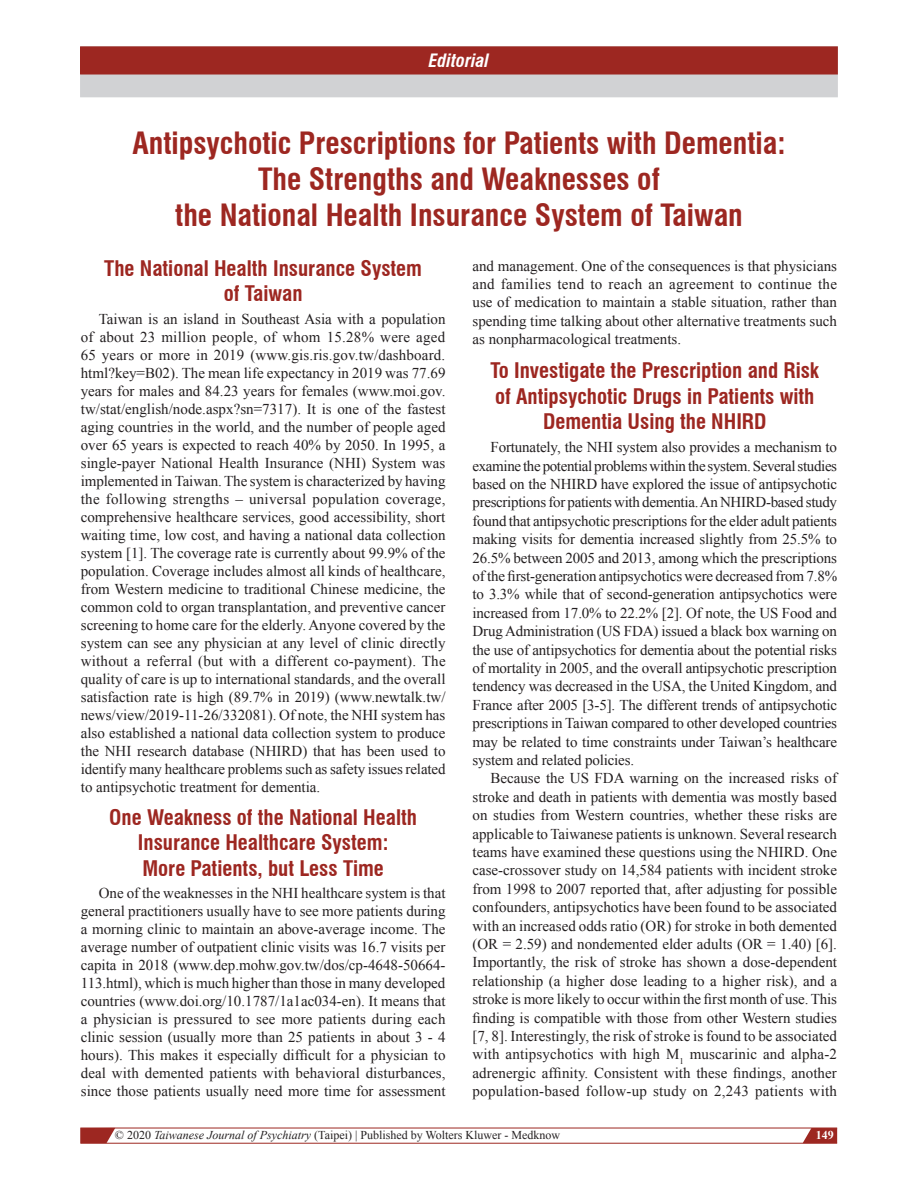
<style>
.page{position:relative;width:918px;height:1188px;background:#fff}
.page>*{position:absolute;margin:0;border:0;box-sizing:border-box;transform-origin:0 0}
.AT{font:700 condensed 30px/36px "Swiss 721 BT";color:#9d2721;text-align:center}
.t1{font:700 condensed 21px/25.2px "Swiss 721 BT";color:#9d2721;text-align:center}
.AH{font:italic 700 condensed 18px "Swiss 721 BT";color:#fff}
.TX{font:15px/18.5px "Times New Roman";color:#231f20;text-align:justify}
.t2{font:12px "Times New Roman";color:#231f20}
.t3{font:700 12px "Times New Roman";color:#fff}
.s1{font-style:italic}
</style>
<div class="page">
<svg style="left:80px;top:1128px;width:758px;height:16px"></svg>
<div style="left:80px;top:46px;width:758px;height:51px;background:#d1d2d4"></div>
<div style="left:81px;top:47px;width:756px;height:27px;background:#9d2721"></div>
<div style="left:80px;top:46px;width:758px;height:29px;border:2px solid #9d2721"></div>
<p class="AH" style="left:429px;top:50px;width:62px">Editorial</p>
<p class="AT" style="left:132px;top:125px;width:655px">Antipsychotic Prescriptions for Patients with Dementia:<br>The Strengths and Weaknesses of<br>the National Health Insurance System of Taiwan</p>
<h1 class="t1" style="left:104px;top:256px;width:319px">The National Health Insurance System of Taiwan</h1>
<p class="TX" style="left:81px;top:309px;width:366px;line-height:18px;text-indent:18px">Taiwan is an island in Southeast Asia with a population of about 23 million people, of whom 15.28% were aged 65 years or more in 2019 (www.gis.ris.gov.tw/dashboard. html?key=B02). The mean life expectancy in 2019 was 77.69 years for males and 84.23 years for females (www.moi.gov. tw/stat/english/node.aspx?sn=7317). It is one of the fastest aging countries in the world, and the number of people aged over 65 years is expected to reach 40% by 2050. In 1995, a single-payer National Health Insurance (NHI) System was implemented in Taiwan. The system is characterized by having the following strengths – universal population coverage, comprehensive healthcare services, good accessibility, short waiting time, low cost, and having a national data collection system [1]. The coverage rate is currently about 99.9% of the population. Coverage includes almost all kinds of healthcare, from Western medicine to traditional Chinese medicine, the common cold to organ transplantation, and preventive cancer screening to home care for the elderly. Anyone covered by the system can see any physician at any level of clinic directly without a referral (but with a different co-payment). The quality of care is up to international standards, and the overall satisfaction rate is high (89.7% in 2019) (www.newtalk.tw/ news/view/2019-11-26/332081). Of note, the NHI system has also established a national data collection system to produce the NHI research database (NHIRD) that has been used to identify many healthcare problems such as safety issues related to antipsychotic treatment for dementia.</p>
<h1 class="t1" style="left:109px;top:805px;width:309px">One Weakness of the National Health<br>Insurance Healthcare System:<br>More Patients, but Less Time</h1>
<p class="TX" style="left:81px;top:883px;width:366px;line-height:18px;text-indent:18px">One of the weaknesses in the NHI healthcare system is that general practitioners usually have to see more patients during a morning clinic to maintain an above-average income. The average number of outpatient clinic visits was 16.7 visits per capita in 2018 (www.dep.mohw.gov.tw/dos/cp-4648-50664- 113.html), which is much higher than those in many developed countries (www.doi.org/10.1787/1a1ac034-en). It means that a physician is pressured to see more patients during each clinic session (usually more than 25 patients in about 3 - 4 hours). This makes it especially difficult for a physician to deal with demented patients with behavioral disturbances, since those patients usually need more time for assessment</p>
<p class="TX" style="left:472px;top:256px;width:366px">and management. One of the consequences is that physicians and families tend to reach an agreement to continue the use of medication to maintain a stable situation, rather than spending time talking about other alternative treatments such as nonpharmacological treatments.</p>
<h1 class="t1" style="left:491px;top:358px;width:330px;line-height:25.7px">To Investigate the Prescription and Risk of Antipsychotic Drugs in Patients with<br>Dementia Using the NHIRD</h1>
<p class="TX" style="left:472px;top:437px;width:366px;text-indent:18px">Fortunately, the NHI system also provides a mechanism to examine the potential problems within the system. Several studies based on the NHIRD have explored the issue of antipsychotic prescriptions for patients with dementia. An NHIRD-based study found that antipsychotic prescriptions for the elder adult patients making visits for dementia increased slightly from 25.5% to 26.5% between 2005 and 2013, among which the prescriptions of the first-generation antipsychotics were decreased from 7.8% to 3.3% while that of second-generation antipsychotics were increased from 17.0% to 22.2% [2]. Of note, the US Food and Drug Administration (US FDA) issued a black box warning on the use of antipsychotics for dementia about the potential risks of mortality in 2005, and the overall antipsychotic prescription tendency was decreased in the USA, the United Kingdom, and France after 2005 [3-5]. The different trends of antipsychotic prescriptions in Taiwan compared to other developed countries may be related to time constraints under Taiwan’s healthcare system and related policies.</p>
<p class="TX" style="left:472px;top:769px;width:366px;text-indent:18px">Because the US FDA warning on the increased risks of stroke and death in patients with dementia was mostly based on studies from Western countries, whether these risks are applicable to Taiwanese patients is unknown. Several research teams have examined these questions using the NHIRD. One case-crossover study on 14,584 patients with incident stroke from 1998 to 2007 reported that, after adjusting for possible confounders, antipsychotics have been found to be associated with an increased odds ratio (OR) for stroke in both demented (OR = 2.59) and nondemented elder adults (OR = 1.40) [6].<br>Importantly, the risk of stroke has shown a dose-dependent relationship (a higher dose leading to a higher risk), and a stroke is more likely to occur within the first month of use. This finding is compatible with those from other Western studies [7, 8]. Interestingly, the risk of stroke is found to be associated with antipsychotics with high M<sub>1</sub> muscarinic and alpha-2 adrenergic affinity. Consistent with these findings, another population-based follow-up study on 2,243 patients with</p>
<p class="t2" style="left:115px;top:1127px;width:447px">© 2020 <span class="s1">Taiwanese Journal of Psychiatry</span> (Taipei) | Published by Wolters Kluwer - Medknow</p>
<p class="t3" style="left:816px;top:1127px;width:19px">149</p>
</div>
